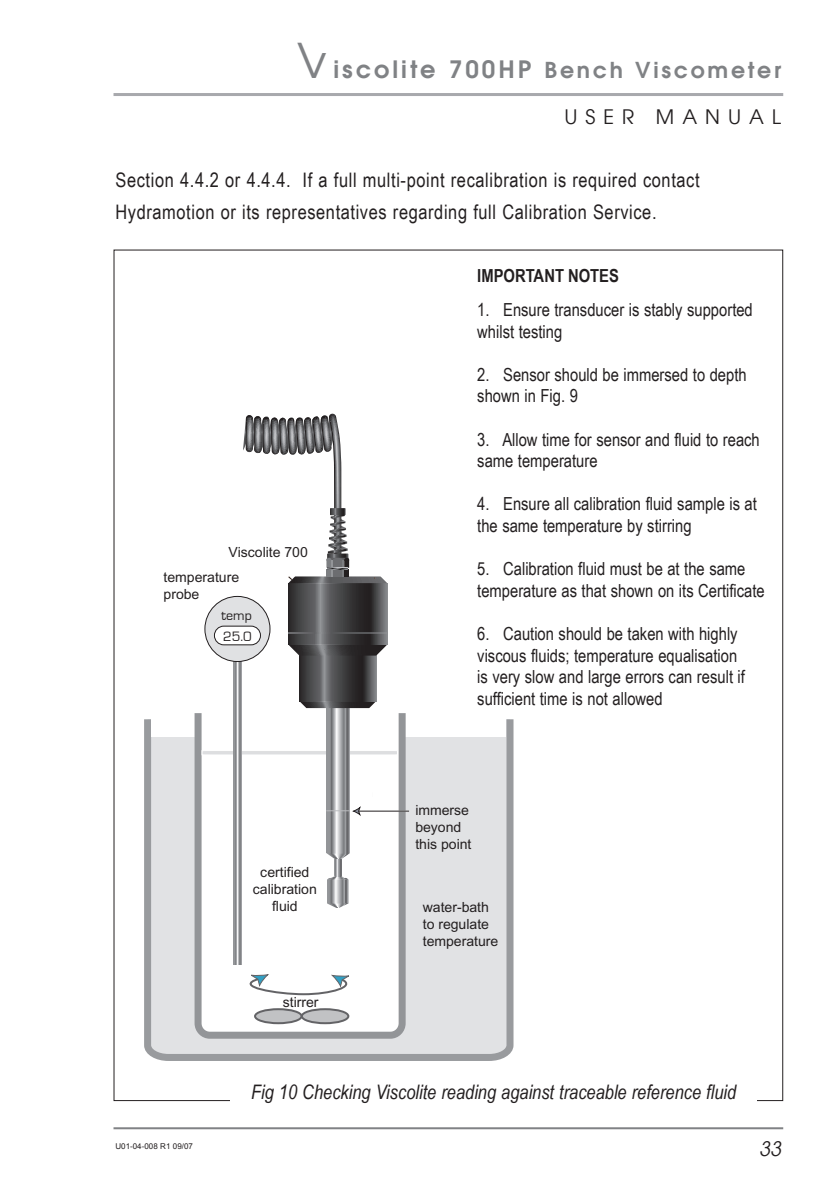
<style>
.page{position:relative;width:840px;height:1191px;background:#fff}
.page>*{position:absolute;margin:0;border:0;box-sizing:border-box;transform-origin:0 0}
.t1{font:600 22px "Avant Garde";letter-spacing:.125em;color:#808285}
.t2{font:20px/32px "Arial Narrow";letter-spacing:.03em;color:#231f20}
.t3{font:italic 20px "Arial Narrow";color:#231f20}
.t4{font:20px "Avant Garde";letter-spacing:.4em;color:#231f20}
.t5{font:italic 20px "Avant Garde";color:#231f20}
.t6{font:18px/21.6px "Arial Narrow";color:#231f20}
.t7{font:700 18px "Arial Narrow";color:#231f20}
.t8{font:14px/17px "Arial";color:#231f20}
.t9{font:14px "Eurostile";color:#231f20}
.t10{font:8px "Arial";color:#231f20}
.s1{font-weight:400;font-size:48px}
.s2{font-size:24px}
</style>
<div class="page">
<hr style="left:113px;top:93px;width:669px;height:3px;background:#a8a9ad">
<hr style="left:113px;top:1127px;width:669px;height:2px;background:#808285">
<svg style="left:144px;top:719px;width:370px;height:342px;background:#d7d8da"></svg>
<div style="left:151px;top:718px;width:354px;height:18px;background:#fff"></div>
<svg style="left:191px;top:713px;width:218px;height:329px"></svg>
<div style="left:255px;top:1009px;width:46px;height:14px;background:#c1c2c4;border-radius:50%"></div>
<div style="left:254px;top:1008px;width:48px;height:16px;border:2px solid #636366;border-radius:50%"></div>
<div style="left:301px;top:1009px;width:47px;height:14px;background:#c1c2c4;border-radius:50%"></div>
<div style="left:300px;top:1008px;width:49px;height:16px;border:2px solid #636366;border-radius:50%"></div>
<svg style="left:232px;top:973px;width:125px;height:23px"></svg>
<hr style="left:358px;top:810px;width:51px;height:1px;background:#231f20">
<svg style="left:197px;top:750px;width:205px;height:16px"></svg>
<svg style="left:233px;top:662px;width:8px;height:302px;background:#a0a1a4"></svg>
<div style="left:205px;top:596px;width:65px;height:65px;background:#e0e1e3;border-radius:50%"></div>
<div style="left:204px;top:596px;width:66px;height:66px;border:1px solid #231f20;border-radius:50%"></div>
<div style="left:214px;top:626px;width:46px;height:19px;background:#fff;border-radius:9px"></div>
<div style="left:214px;top:625px;width:47px;height:20px;border:1px solid #231f20;border-radius:9px"></div>
<svg style="left:326px;top:709px;width:23px;height:143px;background:#9ea0a2"></svg>
<svg style="left:327px;top:903px;width:21px;height:5px"></svg>
<svg style="left:327px;top:879px;width:21px;height:24px"></svg>
<svg style="left:334px;top:862px;width:7px;height:12px"></svg>
<svg style="left:324px;top:852px;width:31px;height:10px"></svg>
<svg style="left:327px;top:874px;width:21px;height:6px"></svg>
<svg style="left:299px;top:656px;width:77px;height:45px;background:#4a4a4b"></svg>
<svg style="left:288px;top:633px;width:99px;height:11px"></svg>
<svg style="left:288px;top:584px;width:99px;height:48px;background:#4a4a4b"></svg>
<svg style="left:288px;top:644px;width:99px;height:12px"></svg>
<svg style="left:299px;top:701px;width:77px;height:7px"></svg>
<svg style="left:289px;top:632px;width:97px;height:1px"></svg>
<svg style="left:243px;top:414px;width:144px;height:170px"></svg>
<svg style="left:326px;top:804px;width:36px;height:14px"></svg>
<p class="t1" style="left:297px;top:55px;width:485px"><span class="s1">V</span><span class="s2">iscolite 700HP</span> Bench Viscometer</p>
<p class="t4" style="left:564px;top:104px;width:218px">USER MANUAL</p>
<p class="t2" style="left:115px;top:163px;width:585px">Section 4.4.2 or 4.4.4. If a full multi-point recalibration is required contact<br>Hydramotion or its representatives regarding full Calibration Service.</p>
<p class="t8" style="left:228px;top:544px;width:81px">Viscolite 700</p>
<p class="t8" style="left:163px;top:569px;width:77px">temperature probe</p>
<p class="t9" style="left:221px;top:608px;width:32px">temp</p>
<p class="t9" style="left:223px;top:628px;width:30px">25.0</p>
<p class="t8" style="left:253px;top:863px;width:65px;text-align:center">certified calibration fluid</p>
<p class="t8" style="left:283px;top:994px;width:37px">stirrer</p>
<p class="t7" style="left:477px;top:262px;width:143px">IMPORTANT NOTES</p>
<p class="t6" style="left:477px;top:298px;width:277px">1. Ensure transducer is stably supported whilst testing</p>
<p class="t6" style="left:477px;top:363px;width:271px">2. Sensor should be immersed to depth shown in Fig. 9</p>
<p class="t6" style="left:477px;top:428px;width:284px">3. Allow time for sensor and fluid to reach same temperature</p>
<p class="t6" style="left:477px;top:492px;width:281px">4. Ensure all calibration fluid sample is at the same temperature by stirring</p>
<p class="t6" style="left:477px;top:557px;width:289px">5. Calibration fluid must be at the same temperature as that shown on its Certificate</p>
<p class="t6" style="left:477px;top:622px;width:269px">6. Caution should be taken with highly viscous fluids; temperature equalisation is very slow and large errors can result if sufficient time is not allowed</p>
<p class="t8" style="left:415px;top:802px;width:58px">immerse beyond this point</p>
<p class="t8" style="left:422px;top:899px;width:77px">water-bath to regulate temperature</p>
<p class="t10" style="left:115px;top:1141px;width:79px">U01-04-008 R1 09/07</p>
<p class="t3" style="left:251px;top:1078px;width:486px">Fig 10 Checking Viscolite reading against traceable reference fluid</p>
<p class="t5" style="left:758px;top:1136px;width:24px">33</p>
</div>
